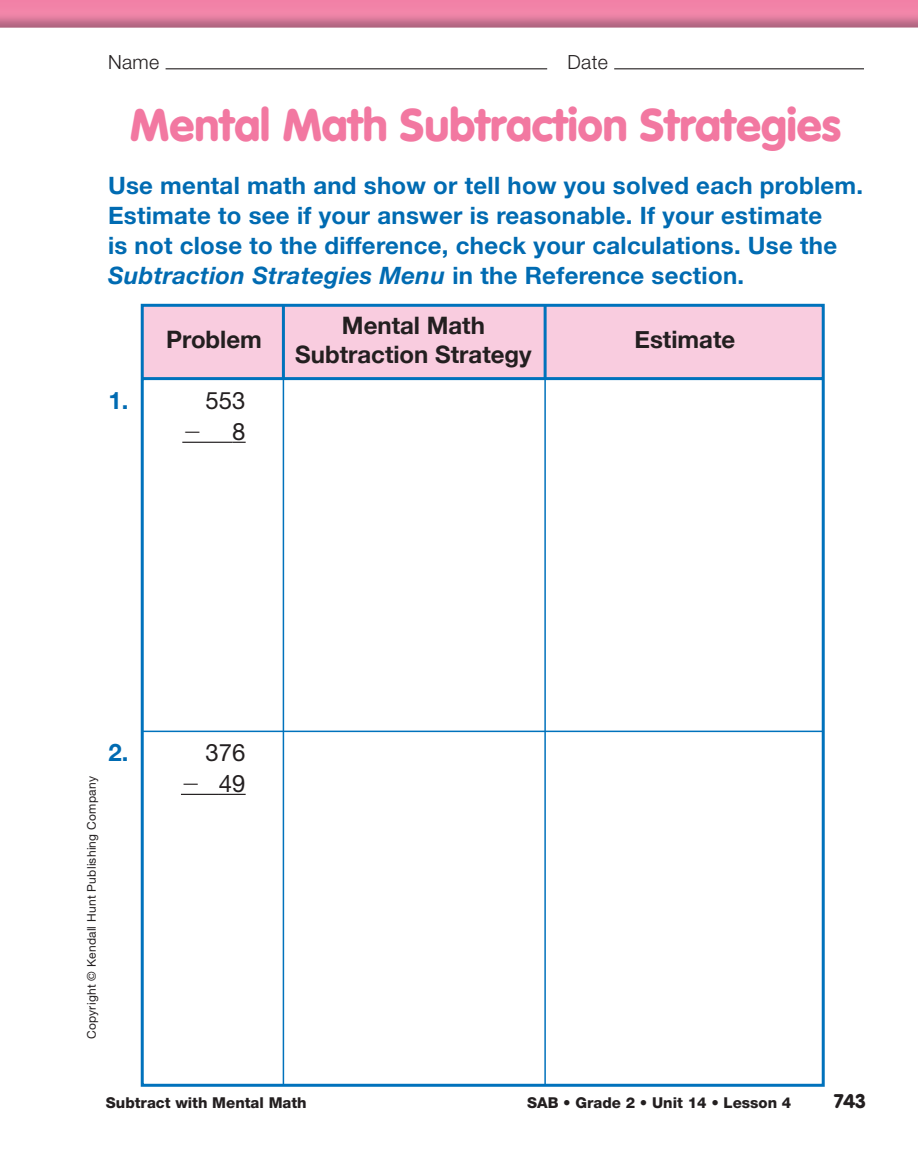
<style>
.page{position:relative;width:918px;height:1176px;background:#fff}
.page>*{position:absolute;margin:0;border:0;box-sizing:border-box;transform-origin:0 0}
.t1{font:900 45px "VAG Rounded Std";color:#f278a1}
.t2{font:700 24px/30px "Helvetica Neue";letter-spacing:.01em;color:#006bb2}
.t3{font:700 24px/28.8px "Helvetica Neue";color:#231f20;text-align:center}
.t4{font:24px/30.6px "Helvetica Neue";color:#231f20;text-align:right}
.t5{font:300 19.5px "Helvetica Neue";letter-spacing:.02em;color:#231f20}
.t6{font:900 19.5px "VAG Rounded Std";color:#231f20}
.t7{font:800 15px "Helvetica Neue";color:#231f20}
.t8{font:12px "Helvetica Neue";letter-spacing:.02em;color:#231f20}
.s1{font-style:italic}
</style>
<div class="page">
<div style="left:0;top:0;width:918px;height:13px;background:#f282a7"></div>
<img style="left:0;top:13px;width:918px;height:15px">
<hr style="left:166px;top:68px;width:381px;height:1px;background:#231f20">
<hr style="left:614px;top:68px;width:250px;height:1px;background:#231f20">
<svg style="left:140px;top:303px;width:685px;height:784px"></svg>
<hr style="left:142px;top:730px;width:681px;height:2px;background:#0072bc">
<hr style="left:282px;top:305px;width:3px;height:73px;background:#0072bc">
<hr style="left:283px;top:378px;width:1px;height:706px;background:#0072bc">
<hr style="left:544px;top:305px;width:3px;height:73px;background:#0072bc">
<hr style="left:544px;top:378px;width:2px;height:706px;background:#0072bc">
<hr style="left:182px;top:441px;width:50px;height:2px;background:#231f20">
<svg style="left:232px;top:441px;width:14px;height:2px"></svg>
<hr style="left:181px;top:793px;width:38px;height:1px;background:#231f20">
<svg style="left:219px;top:793px;width:27px;height:1px"></svg>
<svg style="left:185px;top:431px;width:14px;height:1px"></svg>
<svg style="left:184px;top:783px;width:14px;height:1px"></svg>
<p class="t5" style="left:108px;top:55px;width:53px">Name</p>
<p class="t5" style="left:567px;top:55px;width:42px">Date</p>
<h1 class="t1" style="left:130px;top:106px;width:712px">Mental Math Subtraction Strategies</h1>
<p class="t2" style="left:108px;top:172px;width:757px">Use mental math and show or tell how you solved each problem.<br>Estimate to see if your answer is reasonable. If your estimate<br>is not close to the difference, check your calculations. Use the <span class="s1">Subtraction Strategies Menu</span> in the Reference section.</p>
<p class="t2" style="left:109px;top:385px;width:22px">1.</p>
<p class="t3" style="left:166px;top:325px;width:97px">Problem</p>
<p class="t4" style="left:206px;top:387px;width:42px">553<br>8</p>
<p class="t3" style="left:295px;top:310px;width:238px">Mental Math<br>Subtraction Strategy</p>
<p class="t3" style="left:634px;top:325px;width:102px">Estimate</p>
<p class="t8" style="left:87px;top:1038px;width:264px;rotate:-90deg">Copyright © Kendall Hunt Publishing Company</p>
<p class="t2" style="left:109px;top:737px;width:22px">2.</p>
<p class="t4" style="left:206px;top:739px;width:42px;text-align:center">376<br>49</p>
<p class="t7" style="left:106px;top:1097px;width:202px">Subtract with Mental Math</p>
<p class="t7" style="left:527px;top:1097px;width:266px">SAB • Grade 2 • Unit 14 • Lesson 4</p>
<p class="t6" style="left:834px;top:1092px;width:33px">743</p>
</div>
